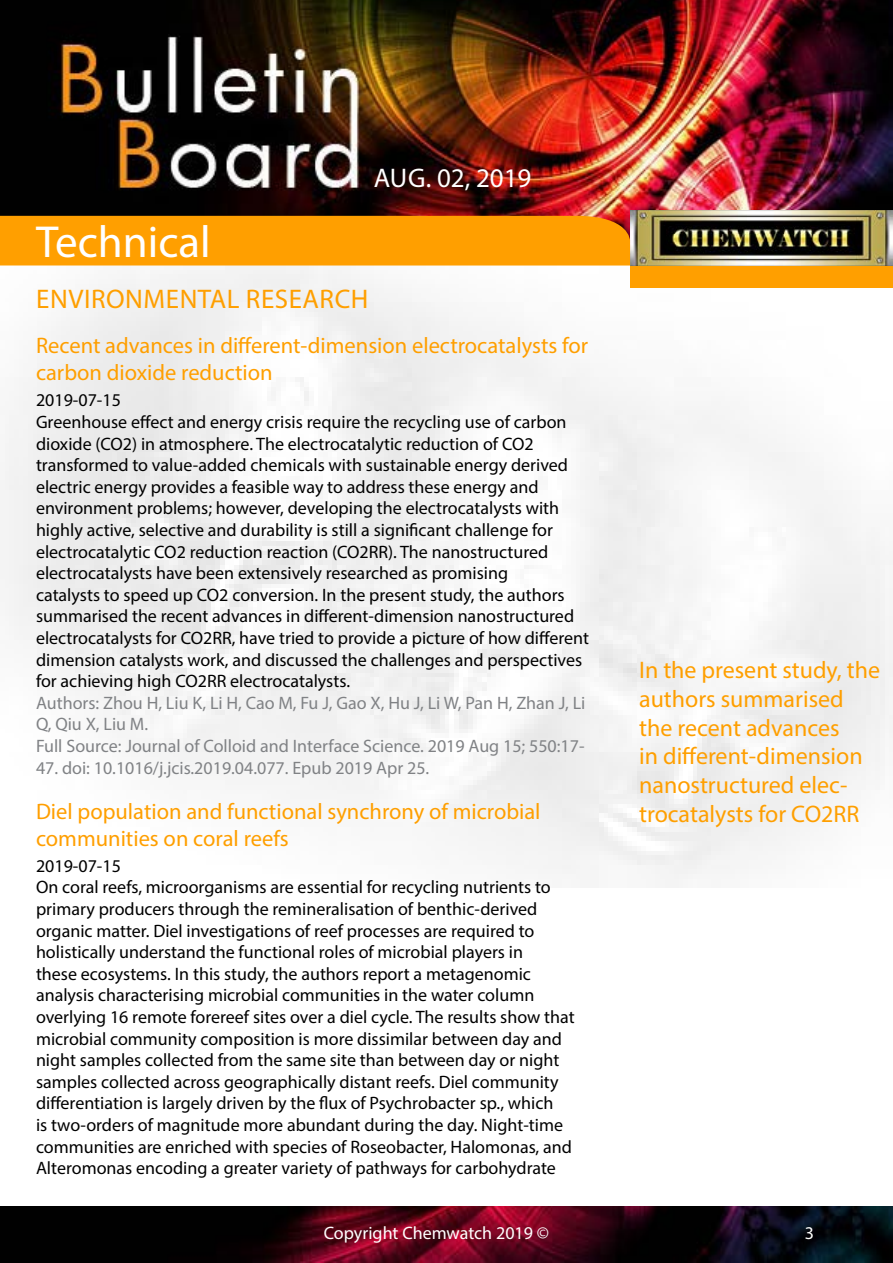
<style>
.page{position:relative;width:893px;height:1263px;background:#fff}
.page>*{position:absolute;margin:0;border:0;box-sizing:border-box;transform-origin:0 0}
.t1{font:45px "Myriad Pro";color:#fff}
.t2{font:27px "Myriad Pro";letter-spacing:.02em;color:#ff9f00}
.t3{font:27px "Myriad Pro";color:#fff}
.t4{font:24px/28.8px "Myriad Pro";color:#ff9f00}
.t5{font:22.5px/27px "Myriad Pro";color:#ff9f00}
.t6{font:18px/21.6px "Myriad Pro";color:#000}
.t7{font:18px/21.6px "Myriad Pro";color:#808285}
.t8{font:18px "Myriad Pro";color:#fff}
</style>
<div class="page">
<img style="left:0;top:0;width:893px;height:887px">
<div style="left:630px;top:265px;width:263px;height:23px;background:#ff9f00"></div>
<img style="left:630px;top:210px;width:262px;height:56px">
<img style="left:0;top:1206px;width:893px;height:57px">
<img style="left:0;top:0;width:1px;height:216px">
<svg style="left:0;top:216px;width:630px;height:72px"></svg>
<h1 class="t1" style="left:36px;top:214px;width:176px">Technical</h1>
<h2 class="t3" style="left:374px;top:161px;width:159px">Aug. 02, 2019</h2>
<h2 class="t2" style="left:36px;top:283px;width:334px">ENVIRONMENTAL RESEARCH</h2>
<p class="t5" style="left:36px;top:332px;width:554px">Recent advances in different-dimension electrocatalysts for carbon dioxide reduction</p>
<p class="t6" style="left:36px;top:389px;width:555px">2019-07-15<br>Greenhouse effect and energy crisis require the recycling use of carbon dioxide (CO2) in atmosphere. The electrocatalytic reduction of CO2 transformed to value-added chemicals with sustainable energy derived electric energy provides a feasible way to address these energy and environment problems; however, developing the electrocatalysts with highly active, selective and durability is still a significant challenge for electrocatalytic CO2 reduction reaction (CO2RR). The nanostructured electrocatalysts have been extensively researched as promising<br>catalysts to speed up CO2 conversion. In the present study, the authors summarised the recent advances in different-dimension nanostructured electrocatalysts for CO2RR, have tried to provide a picture of how different dimension catalysts work, and discussed the challenges and perspectives for achieving high CO2RR electrocatalysts.</p>
<p class="t7" style="left:36px;top:692px;width:551px">Authors: Zhou H, Liu K, Li H, Cao M, Fu J, Gao X, Hu J, Li W, Pan H, Zhan J, Li<br>Q, Qiu X, Liu M.<br>Full Source: Journal of Colloid and Interface Science. 2019 Aug 15; 550:17-</p>
<p class="t7" style="left:36px;top:756px;width:395px">47. doi: 10.1016/j.jcis.2019.04.077. Epub 2019 Apr 25.</p>
<p class="t5" style="left:36px;top:797px;width:506px">Diel population and functional synchrony of microbial communities on coral reefs</p>
<p class="t6" style="left:36px;top:855px;width:540px">2019-07-15<br>On coral reefs, microorganisms are essential for recycling nutrients to primary producers through the remineralisation of benthic-derived organic matter. Diel investigations of reef processes are required to holistically understand the functional roles of microbial players in<br>these ecosystems. In this study, the authors report a metagenomic analysis characterising microbial communities in the water column overlying 16 remote forereef sites over a diel cycle. The results show that microbial community composition is more dissimilar between day and night samples collected from the same site than between day or night samples collected across geographically distant reefs. Diel community differentiation is largely driven by the flux of Psychrobacter sp., which<br>is two-orders of magnitude more abundant during the day. Night-time communities are enriched with species of Roseobacter, Halomonas, and Alteromonas encoding a greater variety of pathways for carbohydrate</p>
<h3 class="t4" style="left:639px;top:655px;width:242px">In the present study, the authors summarised the recent advances<br>in different-dimension nanostructured elec&shy;trocatalysts for CO2RR</h3>
<p class="t8" style="left:324px;top:1222px;width:227px">Copyright Chemwatch 2019 ©</p>
<p class="t8" style="left:805px;top:1222px;width:11px">3</p>
</div>
